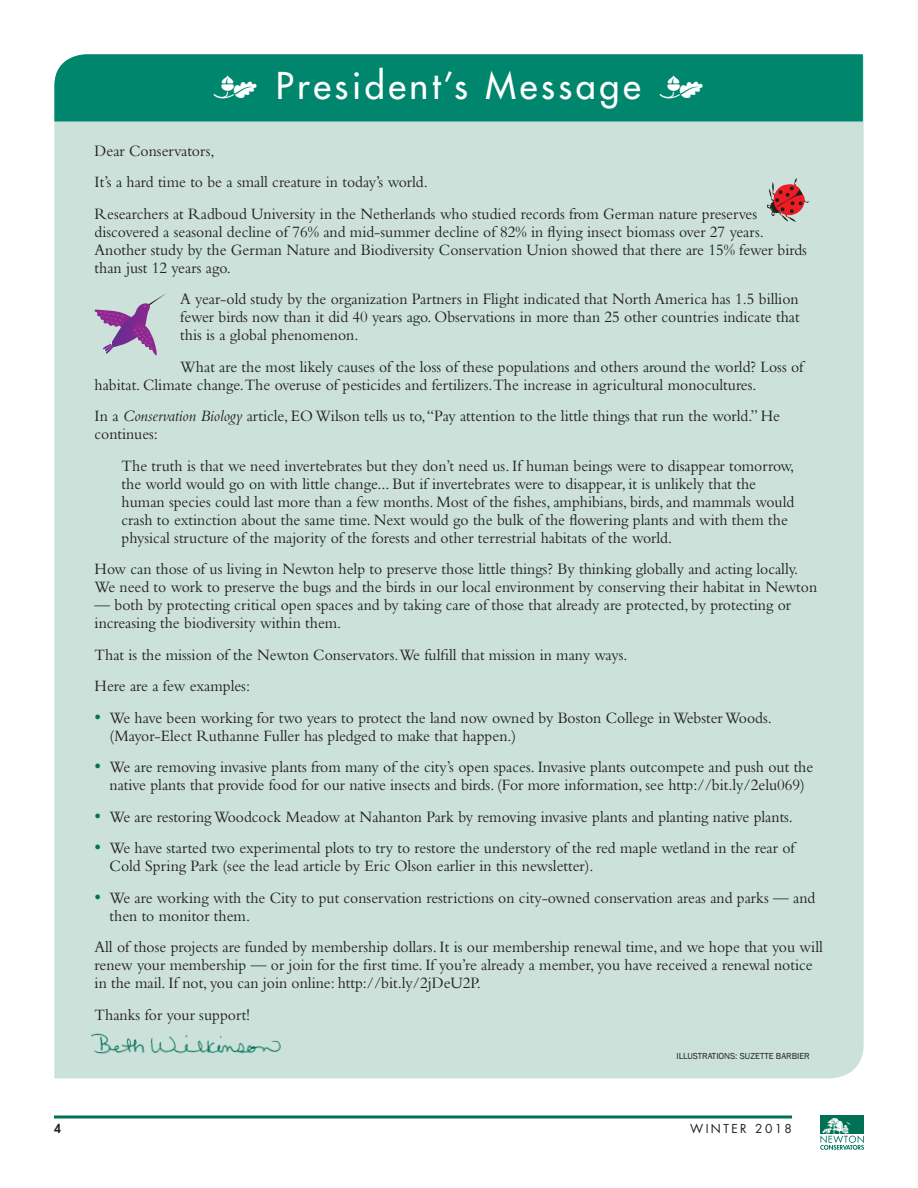
<style>
.page{position:relative;width:918px;height:1188px;background:#fff}
.page>*{position:absolute;margin:0;border:0;box-sizing:border-box;transform-origin:0 0}
.Headlines{font:500 36px "Futura Std";letter-spacing:.1em;color:#fff}
.Body_Text{font:16.5px/18px "Bembo Std";color:#231f20;scale:.95 1}
.t1{font:12px "Futura Std";letter-spacing:.2em;color:#231f20}
.t2{font:800 12px "Futura Std";color:#231f20}
.Photo_Credits{font:9px "Franklin Gothic";color:#231f20}
.s1{font-family:"Type Embellishments One Let Plain";font-weight:400}
.s2{font-style:italic}
.s3{font-size:19.5px;color:#007255}
</style>
<div class="page">
<hr style="left:54px;top:1116px;width:738px;height:3px;background:#007255">
<div style="left:821px;top:1116px;width:43px;height:18px;background:#007154"></div>
<svg style="left:820px;top:1118px;width:44px;height:32px"></svg>
<div style="left:54px;top:56px;width:810px;height:1022px;background:#cbe1da"></div>
<div style="left:54px;top:54px;width:809px;height:68px;background:#00866d"></div>
<img style="left:89px;top:1026px;width:196px;height:40px">
<svg style="left:767px;top:178px;width:44px;height:44px;background:#bf8886"></svg>
<svg style="left:94px;top:293px;width:73px;height:63px;background:#b5a8c2"></svg>
<p class="Headlines" style="left:212px;top:63px;width:494px"><span class="s1">m</span> President’s Message <span class="s1">m</span></p>
<p class="Body_Text" style="left:95px;top:141px;width:128px">Dear Conservators,</p>
<p class="Body_Text" style="left:95px;top:173px;width:352px">It’s a hard time to be a small creature in today’s world.</p>
<p class="Body_Text" style="left:95px;top:204px;width:751px">Researchers at Radboud University in the Netherlands who studied records from German nature preserves discovered a seasonal decline of 76% and mid-summer decline of 82% in flying insect biomass over 27 years.<br>Another study by the German Nature and Biodiversity Conservation Union showed that there are 15% fewer birds than just 12 years ago.</p>
<p class="Body_Text" style="left:180px;top:290px;width:654px;text-align:justify">A year-old study by the organization Partners in Flight indicated that North America has 1.5 billion fewer birds now than it did 40 years ago. Observations in more than 25 other countries indicate that this is a global phenomenon.</p>
<p class="Body_Text" style="left:95px;top:357px;width:748px;text-indent:86px">What are the most likely causes of the loss of these populations and others around the world? Loss of habitat. Climate change.The overuse of pesticides and fertilizers.The increase in agricultural monocultures.</p>
<p class="Body_Text" style="left:95px;top:407px;width:723px">In a <span class="s2">Conservation Biology</span> article, EO Wilson tells us to, “Pay attention to the little things that run the world.” He continues:</p>
<p class="Body_Text" style="left:122px;top:456px;width:710px">The truth is that we need invertebrates but they don’t need us. If human beings were to disappear tomorrow, the world would go on with little change... But if invertebrates were to disappear, it is unlikely that the human species could last more than a few months. Most of the fishes, amphibians, birds, and mammals would crash to extinction about the same time. Next would go the bulk of the flowering plants and with them the physical structure of the majority of the forests and other terrestrial habitats of the world.</p>
<p class="Body_Text" style="left:95px;top:560px;width:762px">How can those of us living in Newton help to preserve those little things? By thinking globally and acting locally.<br>We need to work to preserve the bugs and the birds in our local environment by conserving their habitat in Newton</p>
<p class="Body_Text" style="left:95px;top:596px;width:735px">— both by protecting critical open spaces and by taking care of those that already are protected, by protecting or increasing the biodiversity within them.</p>
<p class="Body_Text" style="left:95px;top:645px;width:562px">That is the mission of the Newton Conservators.We fulfill that mission in many ways.</p>
<p class="Body_Text" style="left:95px;top:677px;width:165px">Here are a few examples:</p>
<p class="Body_Text" style="left:110px;top:708px;width:699px;text-indent:-15px"><span class="s3">•</span> We have been working for two years to protect the land now owned by Boston College in Webster Woods. (Mayor-Elect Ruthanne Fuller has pledged to make that happen.)</p>
<p class="Body_Text" style="left:95px;top:758px;width:758px;text-align:center"><span class="s3">•</span> We are removing invasive plants from many of the city’s open spaces. Invasive plants outcompete and push out the native plants that provide food for our native insects and birds. (For more information, see http://bit.ly/2elu069)</p>
<p class="Body_Text" style="left:95px;top:807px;width:737px"><span class="s3">•</span> We are restoring Woodcock Meadow at Nahanton Park by removing invasive plants and planting native plants.</p>
<p class="Body_Text" style="left:110px;top:839px;width:723px;text-indent:-15px"><span class="s3">•</span> We have started two experimental plots to try to restore the understory of the red maple wetland in the rear of<br>Cold Spring Park (see the lead article by Eric Olson earlier in this newsletter).</p>
<p class="Body_Text" style="left:110px;top:888px;width:744px;text-indent:-15px"><span class="s3">•</span> We are working with the City to put conservation restrictions on city-owned conservation areas and parks — and then to monitor them.</p>
<p class="Body_Text" style="left:95px;top:938px;width:768px">All of those projects are funded by membership dollars. It is our membership renewal time, and we hope that you will renew your membership — or join for the first time. If you’re already a member, you have received a renewal notice in the mail. If not, you can join online: http://bit.ly/2jDeU2P.</p>
<p class="Body_Text" style="left:95px;top:1005px;width:165px">Thanks for your support!</p>
<p class="Photo_Credits" style="left:677px;top:1050px;width:135px">ILLUSTRATIONS: SUZETTE BARBIER</p>
<p class="t2" style="left:54px;top:1121px;width:8px">4</p>
<p class="t1" style="left:690px;top:1121px;width:103px">WINTER 2018</p>
</div>
